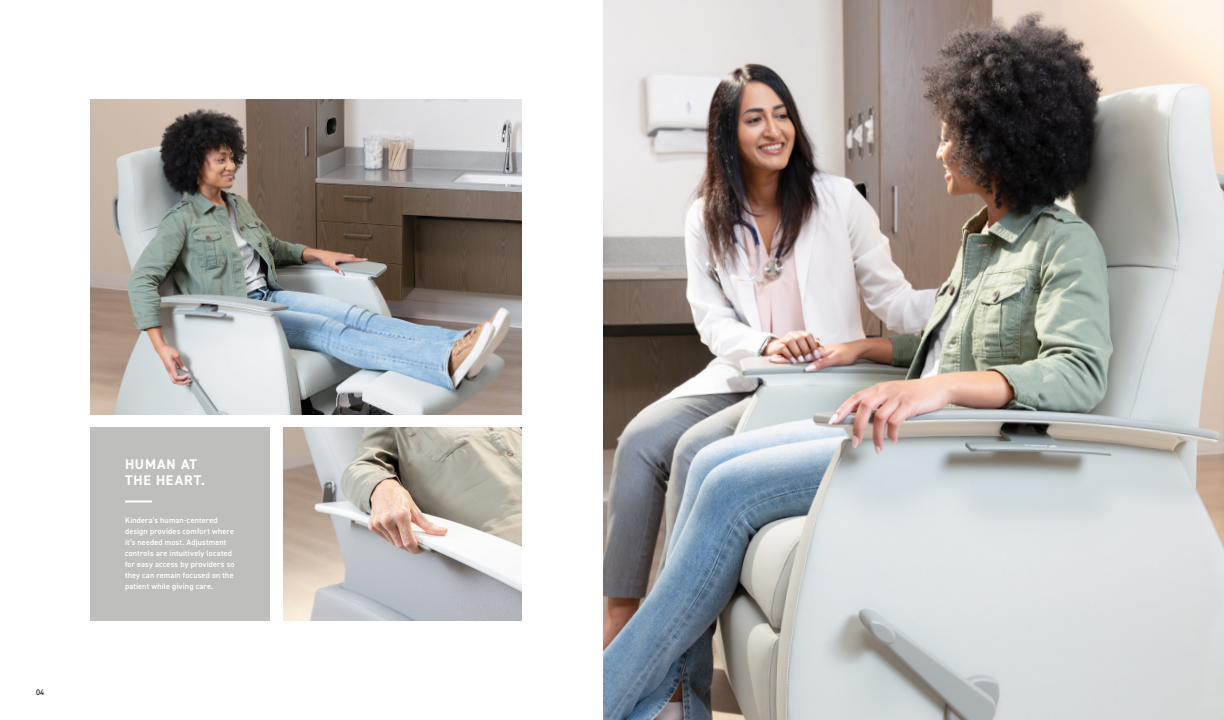
<style>
.page{position:relative;width:1224px;height:720px;background:#fff}
.page>*{position:absolute;margin:0;border:0;box-sizing:border-box;transform-origin:0 0}
.t1{font:700 14px/16px "DIN2014";letter-spacing:.07em;color:#fff}
.t2{font:600 8px/11px "DIN2014";letter-spacing:.02em;color:#fff}
.t3{font:8px "DIN2014";color:#000}
</style>
<div class="page">
<img style="left:90px;top:99px;width:432px;height:316px">
<div style="left:90px;top:427px;width:180px;height:193px;background:#bebebc"></div>
<hr style="left:125px;top:500px;width:27px;height:2px;background:#fff">
<img style="left:284px;top:428px;width:238px;height:192px">
<img style="left:603px;top:0;width:621px;height:720px">
<p class="t3" style="left:36px;top:687px;width:9px">04</p>
<h1 class="t1" style="left:125px;top:456px;width:82px">HUMAN AT<br>THE HEART.</h1>
<p class="t2" style="left:125px;top:515px;width:111px">Kindera’s human-centered design provides comfort where it’s needed most. Adjustment controls are intuitively located for easy access by providers so they can remain focused on the patient while giving care.</p>
</div>
